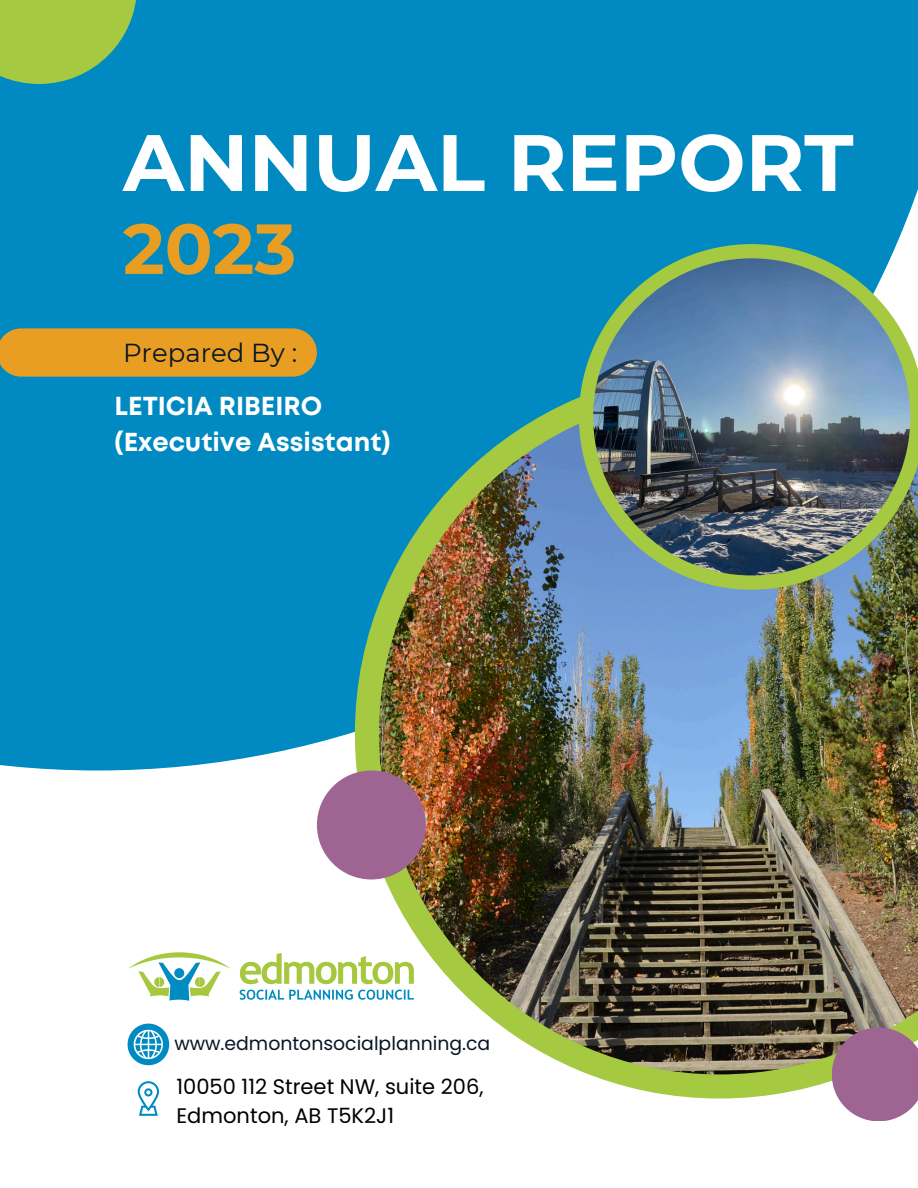
<style>
.page{position:relative;width:918px;height:1188px;background:#fff}
.page>*{position:absolute;margin:0;border:0;box-sizing:border-box;transform-origin:0 0}
.t1{font:700 79.8px "Montserrat";color:#fff}
.t2{font:700 70.65px "Montserrat";color:#e89e23}
.t3{font:700 25.95px/36px "Mont";color:#fff}
.t4{font:25.95px "Montserrat";color:#081625}
.t5{font:21px/29.1px "Poppins";color:#000}
.t6{font:18.9px "Poppins";color:#081625}
</style>
<div class="page">
<div style="left:0;top:0;width:918px;height:771px;background:#008ac1"></div>
<svg style="left:355px;top:604px;width:477px;height:495px"></svg>
<svg style="left:0;top:0;width:136px;height:84px;fill:#a6c942"></svg>
<img style="left:379px;top:397px;width:539px;height:677px">
<svg style="left:832px;top:1028px;width:86px;height:93px"></svg>
<div style="left:317px;top:771px;width:109px;height:109px;background:#9e6592;border-radius:50%"></div>
<svg style="left:579px;top:244px;width:339px;height:346px"></svg>
<img style="left:593px;top:258px;width:317px;height:317px;border-radius:50%">
<div style="left:0;top:328px;width:317px;height:49px;background:#e89e23"></div>
<svg style="left:128px;top:1024px;width:41px;height:41px"></svg>
<svg style="left:138px;top:1081px;width:21px;height:35px"></svg>
<svg style="left:240px;top:953px;width:174px;height:31px"></svg>
<svg style="left:240px;top:990px;width:174px;height:10px"></svg>
<svg style="left:128px;top:952px;width:103px;height:49px"></svg>
<p class="t1" style="left:123px;top:114px;width:732px">ANNUAL REPORT</p>
<h4 class="t2" style="left:123px;top:206px;width:175px">2023</h4>
<p class="t4" style="left:123px;top:336px;width:176px">Prepared By :</p>
<p class="t3" style="left:115px;top:389px;width:277px">LETICIA RIBEIRO (Executive Assistant)</p>
<p class="t6" style="left:174px;top:1030px;width:317px">www.edmontonsocialplanning.ca</p>
<p class="t5" style="left:176px;top:1072px;width:309px">10050 112 Street NW, suite 206,<br>Edmonton, AB T5K2J1</p>
</div>
